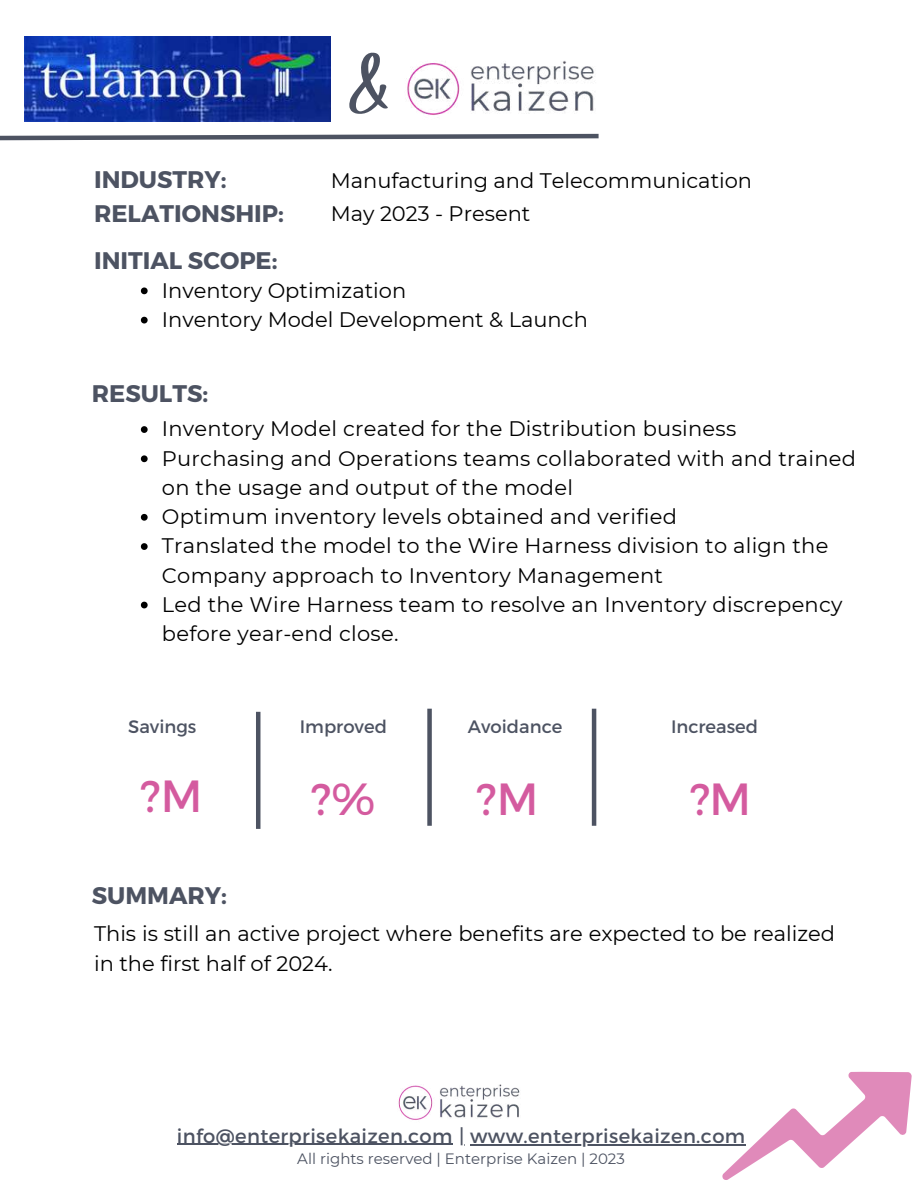
<style>
.page{position:relative;width:918px;height:1188px;background:#fff}
.page>*{position:absolute;margin:0;border:0;box-sizing:border-box;transform-origin:0 0}
.t1{font:45px "Montserrat";color:#d45b9f}
.t2{font:700 24px/33.5px "Montserrat";color:#4d5362}
.t3{font:21px/29.2px "Montserrat";letter-spacing:.01em;color:#000}
.t4{font:19.5px "Montserrat";letter-spacing:.02em;color:#4d5362}
.t5{font:18px "Montserrat";color:#4d5362}
.t6{font:15px "Montserrat";color:#4d5362}
</style>
<div class="page">
<img style="left:407px;top:61px;width:187px;height:54px">
<svg style="left:0;top:133px;width:599px;height:8px"></svg>
<svg style="left:349px;top:52px;width:39px;height:62px"></svg>
<svg style="left:141px;top:426px;width:7px;height:7px"></svg>
<svg style="left:141px;top:455px;width:7px;height:7px"></svg>
<svg style="left:141px;top:514px;width:7px;height:7px"></svg>
<svg style="left:141px;top:543px;width:7px;height:7px"></svg>
<svg style="left:141px;top:602px;width:7px;height:6px"></svg>
<hr style="left:256px;top:712px;width:4px;height:117px;background:#4d5362">
<div style="left:427px;top:709px;width:5px;height:117px;background:#4d5362"></div>
<hr style="left:592px;top:709px;width:4px;height:117px;background:#4d5362">
<hr style="left:177px;top:1144px;width:276px;height:1px;background:#4d5362">
<img style="left:398px;top:1084px;width:122px;height:36px">
<hr style="left:470px;top:1144px;width:276px;height:1px;background:#4d5362">
<svg style="left:717px;top:1071px;width:195px;height:109px"></svg>
<img style="left:24px;top:36px;width:306px;height:86px">
<svg style="left:141px;top:287px;width:7px;height:7px"></svg>
<svg style="left:141px;top:317px;width:7px;height:6px"></svg>
<p class="t2" style="left:94px;top:162px;width:191px">INDUSTRY:<br>RELATIONSHIP:</p>
<p class="t2" style="left:94px;top:242px;width:185px">INITIAL SCOPE:</p>
<p class="t3" style="left:331px;top:166px;width:423px">Manufacturing and Telecommunication</p>
<p class="t3" style="left:331px;top:199px;width:201px">May 2023 - Present</p>
<p class="t3" style="left:162px;top:275px;width:427px">Inventory Optimization<br>Inventory Model Development &amp; Launch</p>
<p class="t2" style="left:92px;top:376px;width:118px">RESULTS:</p>
<p class="t3" style="left:162px;top:414px;width:696px">Inventory Model created for the Distribution business Purchasing and Operations teams collaborated with and trained on the usage and output of the model<br>Optimum inventory levels obtained and verified<br>Translated the model to the Wire Harness division to align the Company approach to Inventory Management<br>Led the Wire Harness team to resolve an Inventory discrepency before year-end close.</p>
<p class="t5" style="left:128px;top:715px;width:70px">Savings</p>
<p class="t5" style="left:671px;top:715px;width:89px">Increased</p>
<p class="t5" style="left:468px;top:715px;width:96px">Avoidance</p>
<p class="t5" style="left:300px;top:715px;width:89px">Improved</p>
<h1 class="t1" style="left:141px;top:767px;width:63px">?M</h1>
<p class="t2" style="left:92px;top:878px;width:137px">SUMMARY:</p>
<h1 class="t1" style="left:312px;top:770px;width:65px">?%</h1>
<h1 class="t1" style="left:477px;top:770px;width:63px">?M</h1>
<h1 class="t1" style="left:690px;top:770px;width:62px">?M</h1>
<p class="t3" style="left:94px;top:919px;width:743px">This is still an active project where benefits are expected to be realized in the first half of 2024.</p>
<p class="t4" style="left:177px;top:1123px;width:570px">info@enterprisekaizen.com | www.enterprisekaizen.com</p>
<p class="t6" style="left:297px;top:1149px;width:329px">All rights reserved | Enterprise Kaizen | 2023</p>
</div>
